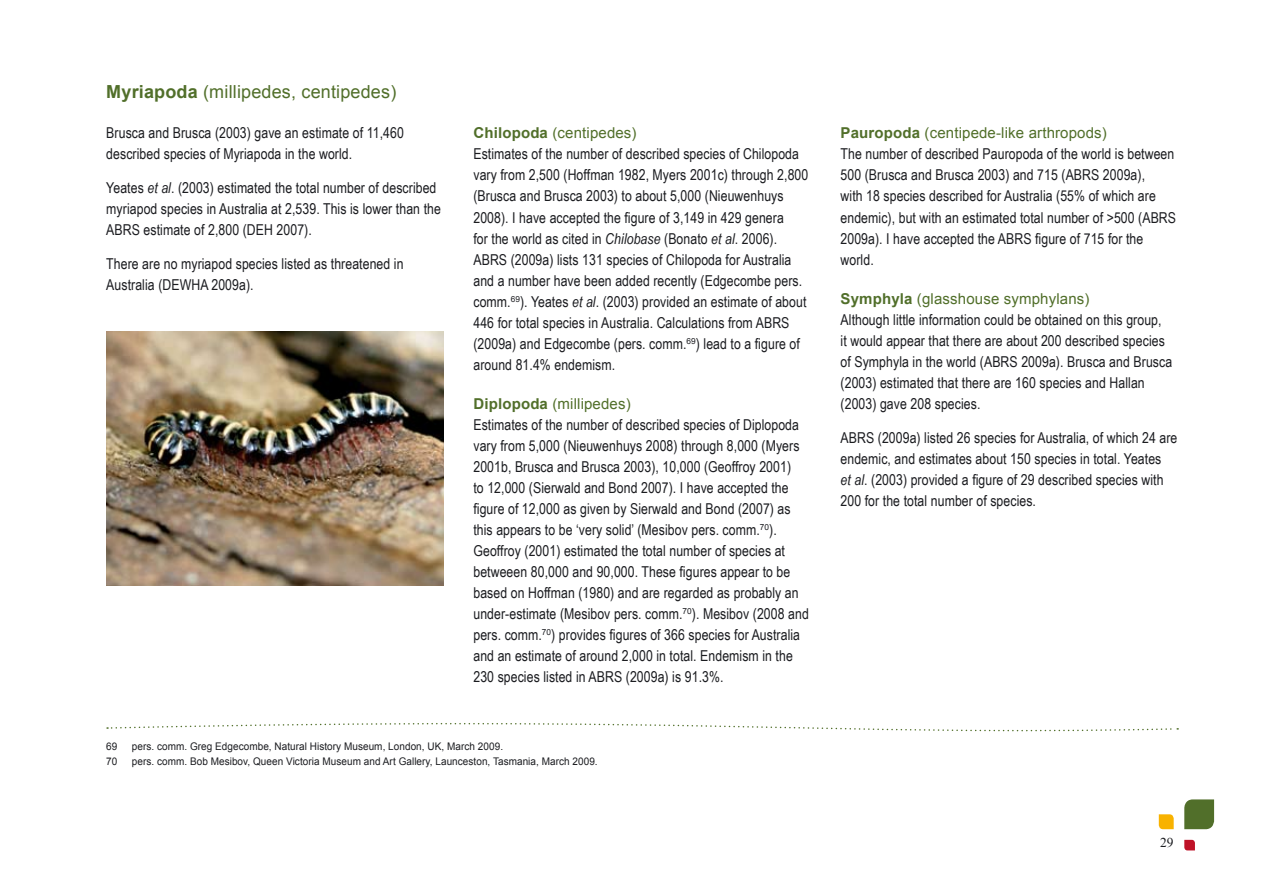
<style>
.page{position:relative;width:1263px;height:893px;background:#fff}
.page>*{position:absolute;margin:0;border:0;box-sizing:border-box;transform-origin:0 0}
.t1{font:18px "Arial";letter-spacing:.01em;color:#516f2a}
.t2{font:15px/21px "Arial Narrow";letter-spacing:.005em;color:#1b1c20}
.t3{font:15px "Arial";letter-spacing:.01em;color:#516f2a}
.t4{font:13.5px "Times New Roman";color:#1b1c20}
.t5{font:10.5px "Arial";letter-spacing:.005em;color:#1b1c20;scale:.95 1}
.s1{font-weight:700}
.s2{font-style:italic}
</style>
<div class="page">
<img style="left:106px;top:332px;width:338px;height:253px">
<svg style="left:1159px;top:814px;width:15px;height:15px"></svg>
<svg style="left:1184px;top:799px;width:30px;height:30px"></svg>
<svg style="left:1184px;top:840px;width:11px;height:10px"></svg>
<svg style="left:107px;top:723px;width:1071px;height:9px"></svg>
<p class="t1" style="left:106px;top:80px;width:292px"><span class="s1">Myriapoda</span> (millipedes, centipedes)</p>
<p class="t2" style="left:106px;top:122px;width:299px">Brusca and Brusca (2003) gave an estimate of 11,460 described species of Myriapoda in the world.</p>
<p class="t2" style="left:106px;top:177px;width:336px">Yeates <span class="s2">et al</span>. (2003) estimated the total number of described myriapod species in Australia at 2,539. This is lower than the<br>ABRS estimate of 2,800 (DEH 2007).</p>
<p class="t2" style="left:106px;top:253px;width:299px">There are no myriapod species listed as threatened in<br>Australia (DEWHA 2009a).</p>
<p class="t3" style="left:473px;top:123px;width:165px"><span class="s1">Chilopoda</span> (centipedes)</p>
<p class="t2" style="left:473px;top:143px;width:336px">Estimates of the number of described species of Chilopoda vary from 2,500 (Hoffman 1982, Myers 2001c) through 2,800 (Brusca and Brusca 2003) to about 5,000 (Nieuwenhuys 2008). I have accepted the figure of 3,149 in 429 genera<br>for the world as cited in <span class="s2">Chilobase</span> (Bonato <span class="s2">et al</span>. 2006).<br>ABRS (2009a) lists 131 species of Chilopoda for Australia and a number have been added recently (Edgecombe pers. comm.<sup>69</sup>). Yeates <span class="s2">et al</span>. (2003) provided an estimate of about 446 for total species in Australia. Calculations from ABRS (2009a) and Edgecombe (pers. comm.<sup>69</sup>) lead to a figure of around 81.4% endemism.</p>
<p class="t3" style="left:473px;top:394px;width:159px"><span class="s1">Diplopoda</span> (millipedes)</p>
<p class="t2" style="left:473px;top:413px;width:337px">Estimates of the number of described species of Diplopoda vary from 5,000 (Nieuwenhuys 2008) through 8,000 (Myers 2001b, Brusca and Brusca 2003), 10,000 (Geoffroy 2001)<br>to 12,000 (Sierwald and Bond 2007). I have accepted the figure of 12,000 as given by Sierwald and Bond (2007) as this appears to be ‘very solid’ (Mesibov pers. comm.<sup>70</sup>).<br>Geoffroy (2001) estimated the total number of species at betweeen 80,000 and 90,000. These figures appear to be based on Hoffman (1980) and are regarded as probably an under-estimate (Mesibov pers. comm.<sup>70</sup>). Mesibov (2008 and pers. comm.<sup>70</sup>) provides figures of 366 species for Australia and an estimate of around 2,000 in total. Endemism in the 230 species listed in ABRS (2009a) is 91.3%.</p>
<p class="t5" style="left:106px;top:739px;width:13px">69</p>
<p class="t5" style="left:132px;top:739px;width:392px">pers. comm. Greg Edgecombe, Natural History Museum, London, UK, March 2009.</p>
<p class="t5" style="left:106px;top:755px;width:13px">70</p>
<p class="t5" style="left:132px;top:755px;width:492px">pers. comm. Bob Mesibov, Queen Victoria Museum and Art Gallery, Launceston, Tasmania, March 2009.</p>
<p class="t3" style="left:840px;top:123px;width:268px"><span class="s1">Pauropoda</span> (centipede-like arthropods)</p>
<p class="t2" style="left:840px;top:143px;width:337px">The number of described Pauropoda of the world is between 500 (Brusca and Brusca 2003) and 715 (ABRS 2009a),<br>with 18 species described for Australia (55% of which are endemic), but with an estimated total number of &gt;500 (ABRS 2009a). I have accepted the ABRS figure of 715 for the world.</p>
<p class="t3" style="left:840px;top:289px;width:250px"><span class="s1">Symphyla</span> (glasshouse symphylans)</p>
<p class="t2" style="left:840px;top:308px;width:333px">Although little information could be obtained on this group,<br>it would appear that there are about 200 described species of Symphyla in the world (ABRS 2009a). Brusca and Brusca (2003) estimated that there are 160 species and Hallan (2003) gave 208 species.</p>
<p class="t2" style="left:840px;top:426px;width:338px">ABRS (2009a) listed 26 species for Australia, of which 24 are endemic, and estimates about 150 species in total. Yeates<br><span class="s2">et al</span>. (2003) provided a figure of 29 described species with 200 for the total number of species.</p>
<p class="t4" style="left:1160px;top:834px;width:14px">29</p>
</div>
